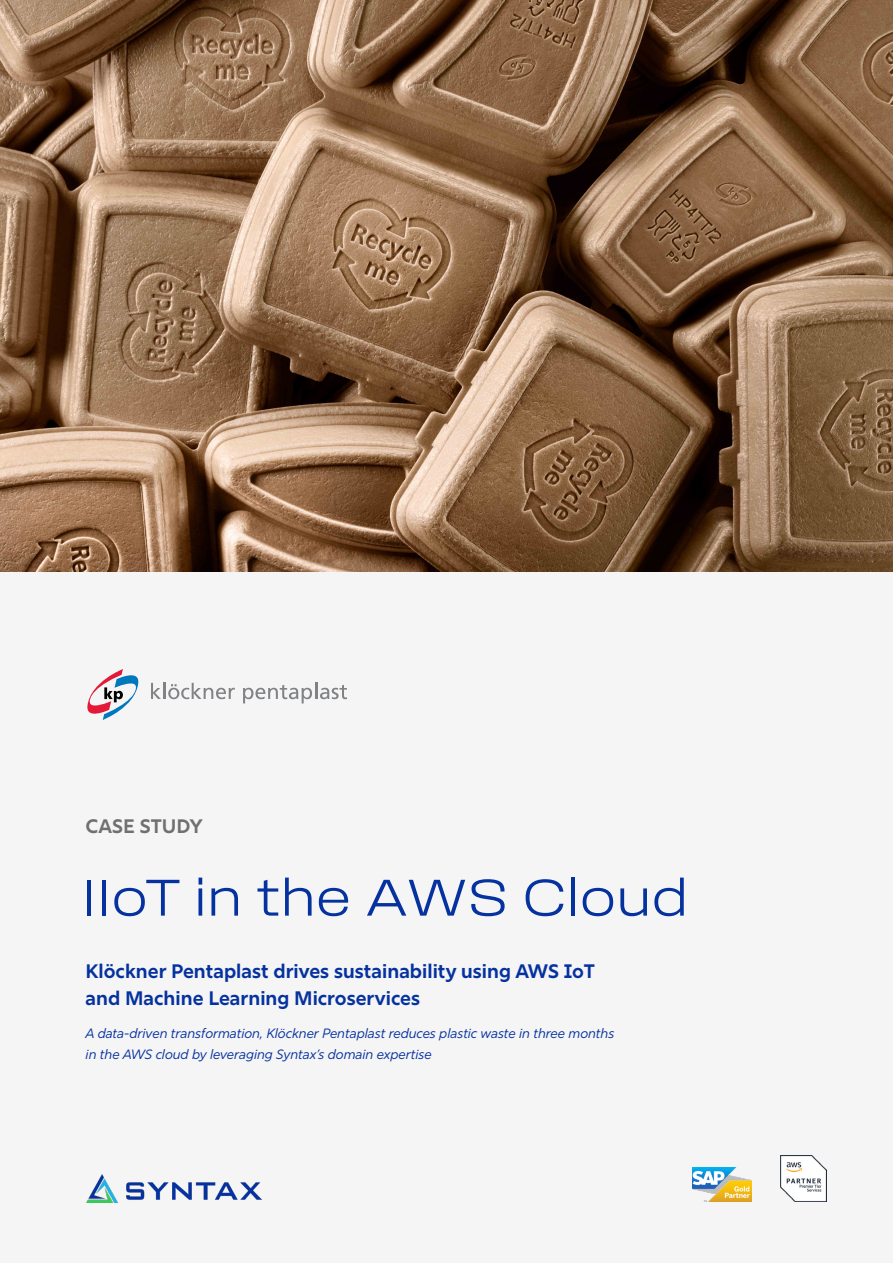
<style>
.page{position:relative;width:893px;height:1263px;background:#fff}
.page>*{position:absolute;margin:0;border:0;box-sizing:border-box;transform-origin:0 0}
.t1{font:54px "Field Gothic No.71 Light Wide";color:#0632a0}
.t2{font:700 19.5px/27px "Rig Sans";color:#0632a0}
.t3{font:700 19.5px "Rig Sans";color:#707070}
.t4{font:italic 13.5px/21px "Rig Sans";color:#0632a0}
</style>
<div class="page">
<img style="left:0;top:0;width:893px;height:571px">
<img style="left:86px;top:1174px;width:176px;height:28px">
<svg style="left:87px;top:669px;width:52px;height:51px"></svg>
<svg style="left:151px;top:683px;width:84px;height:16px"></svg>
<svg style="left:243px;top:683px;width:104px;height:20px"></svg>
<img style="left:692px;top:1167px;width:59px;height:34px">
<img style="left:781px;top:1155px;width:46px;height:46px">
<h2 class="t3" style="left:86px;top:814px;width:118px">CASE STUDY</h2>
<h1 class="t1" style="left:81px;top:868px;width:608px">IIoT in the AWS Cloud</h1>
<h2 class="t2" style="left:86px;top:958px;width:511px">Klöckner Pentaplast drives sustainability using AWS IoT and Machine Learning Microservices</h2>
<p class="t4" style="left:86px;top:1023px;width:530px">A data-driven transformation, Klöckner Pentaplast reduces plastic waste in three months in the AWS cloud by leveraging Syntax’s domain expertise</p>
</div>
